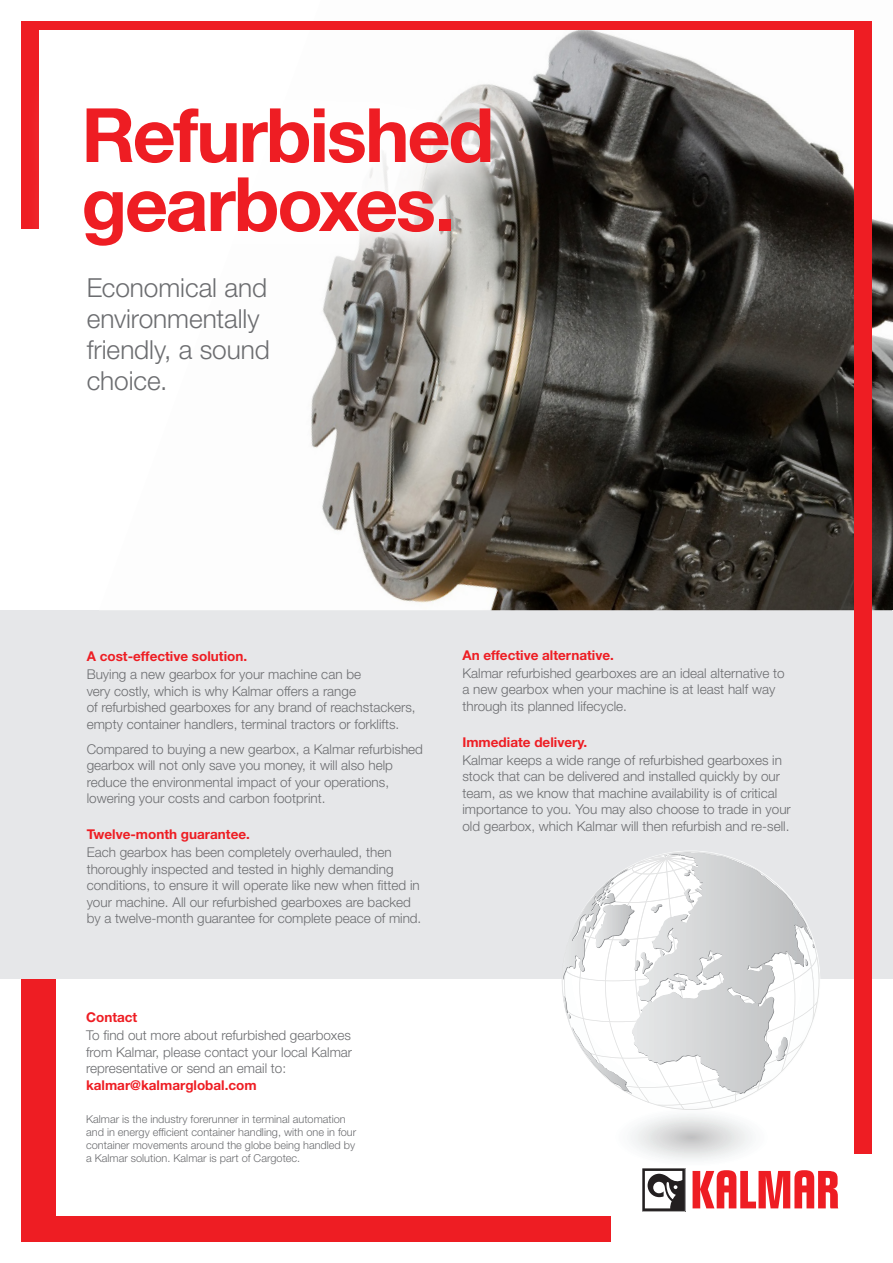
<style>
.page{position:relative;width:893px;height:1263px;background:#fff}
.page>*{position:absolute;margin:0;border:0;box-sizing:border-box;transform-origin:0 0}
.t1{font:700 75px "Helvetica Neue LT Std";letter-spacing:-.03em;color:#ee1d23}
.t2{font:300 26.25px/30.8px "Helvetica Neue LT Std";letter-spacing:-.005em;color:#6c6d70}
.body_headings{font:300 13.5px/16.5px "Helvetica Neue LT Std";color:#6c6d70}
.body{font:300 13.5px/16.5px "Helvetica Neue LT Std";color:#6c6d70}
.t3{font:700 13.5px "Helvetica Neue LT Std";color:#ee1d23}
.body-2{font:300 10.95px/12.9px "Helvetica Neue LT Std";color:#6c6d70}
.s1{font-weight:700;color:#ee1d23}
</style>
<div class="page">
<div style="left:0;top:610px;width:893px;height:369px;background:#e6e7e9"></div>
<img style="left:311px;top:30px;width:582px;height:580px">
<svg style="left:562px;top:851px;width:276px;height:360px"></svg>
<div style="left:21px;top:21px;width:17px;height:208px;background:#ee1d23"></div>
<div style="left:21px;top:21px;width:851px;height:9px;background:#ee1d23"></div>
<div style="left:855px;top:21px;width:17px;height:1132px;background:#ee1d23"></div>
<div style="left:22px;top:1216px;width:589px;height:26px;background:#ee1d23"></div>
<div style="left:22px;top:979px;width:34px;height:263px;background:#ee1d23"></div>
<svg style="left:38px;top:48px;width:513px;height:256px"></svg>
<p class="t1" style="left:81px;top:89px;width:414px">Refurbished</p>
<p class="t1" style="left:81px;top:158px;width:375px">gearboxes.</p>
<p class="t2" style="left:87px;top:272px;width:185px">Economical and environmentally friendly, a sound choice.</p>
<p class="t3" style="left:87px;top:648px;width:162px">A cost-effective solution.</p>
<p class="body_headings" style="left:87px;top:666px;width:330px">Buying a new gearbox for your machine can be<br>very costly, which is why Kalmar offers a range<br>of refurbished gearboxes for any brand of reachstackers, empty container handlers, terminal tractors or forklifts.</p>
<p class="body_headings" style="left:87px;top:740px;width:338px">Compared to buying a new gearbox, a Kalmar refurbished gearbox will not only save you money, it will also help reduce the environmental impact of your operations, lowering your costs and carbon footprint.</p>
<p class="t3" style="left:87px;top:826px;width:165px">Twelve-month guarantee.</p>
<p class="body_headings" style="left:87px;top:844px;width:336px">Each gearbox has been completely overhauled, then thoroughly inspected and tested in highly demanding conditions, to ensure it will operate like new when fitted in your machine. All our refurbished gearboxes are backed by a twelve-month guarantee for complete peace of mind.</p>
<p class="t3" style="left:86px;top:1009px;width:53px">Contact</p>
<p class="body" style="left:86px;top:1027px;width:268px">To find out more about refurbished gearboxes from Kalmar, please contact your local Kalmar representative or send an email to: <span class="s1">kalmar@kalmarglobal.com</span></p>
<p class="body-2" style="left:86px;top:1112px;width:272px">Kalmar is the industry forerunner in terminal automation and in energy efficient container handling, with one in four container movements around the globe being handled by a Kalmar solution. Kalmar is part of Cargotec.</p>
<p class="t3" style="left:462px;top:647px;width:153px">An effective alternative.</p>
<p class="body_headings" style="left:462px;top:664px;width:324px">Kalmar refurbished gearboxes are an ideal alternative to a new gearbox when your machine is at least half way through its planned lifecycle.</p>
<p class="t3" style="left:462px;top:733px;width:126px">Immediate delivery.</p>
<p class="body_headings" style="left:462px;top:751px;width:330px">Kalmar keeps a wide range of refurbished gearboxes in stock that can be delivered and installed quickly by our team, as we know that machine availability is of critical importance to you. You may also choose to trade in your old gearbox, which Kalmar will then refurbish and re-sell.</p>
</div>
